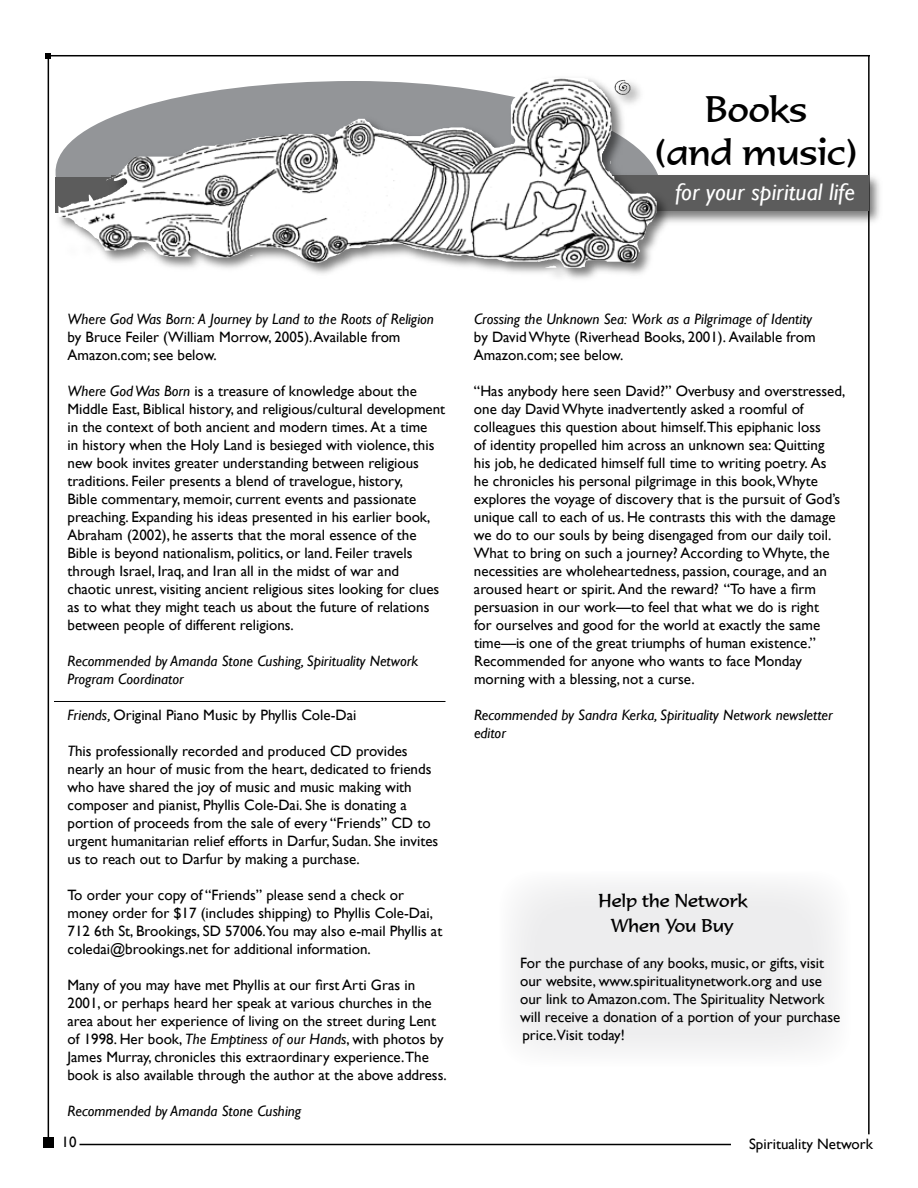
<style>
.page{position:relative;width:918px;height:1188px;background:#fff}
.page>*{position:absolute;margin:0;border:0;box-sizing:border-box;transform-origin:0 0}
.t1{font:36px/43.2px "Formal 436 BT";color:#000;text-align:center}
.t2{font:italic 24px "Gill Sans";color:#fff}
.t3{font:18px/25.2px "Formal 436 BT";color:#000;text-align:center}
.t4{font:15px/18px "Gill Sans";color:#000}
.t5{font:italic 15px/18px "Gill Sans";color:#000}
.s1{font-style:italic}
</style>
<div class="page">
<div style="left:44px;top:1138px;width:10px;height:10px;background:#000"></div>
<hr style="left:80px;top:1144px;width:651px;height:1px;background:#000">
<hr style="left:48px;top:55px;width:822px;height:1px;background:#000">
<svg style="left:45px;top:53px;width:6px;height:6px"></svg>
<hr style="left:868px;top:55px;width:2px;height:1079px;background:#000">
<hr style="left:48px;top:54px;width:1px;height:1088px;background:#000">
<div style="left:108px;top:172px;width:776px;height:54px;background:#000;opacity:.52"></div>
<div style="left:111px;top:175px;width:757px;height:36px;background:#5c5c5c"></div>
<div style="left:55px;top:74px;width:617px;height:210px;background:#000;opacity:.52"></div>
<img style="left:499px;top:81px;width:158px;height:187px">
<hr style="left:54px;top:701px;width:392px;height:1px;background:#000">
<div style="left:500px;top:871px;width:350px;height:195px;background:#ededee;border-radius:36px"></div>
<h1 class="t1" style="left:655px;top:87px;width:204px">Books<br>(and music)</h1>
<h2 class="t2" style="left:675px;top:177px;width:181px">for your spiritual life</h2>
<p class="t5" style="left:68px;top:310px;width:368px">Where God Was Born: A Journey by Land to the Roots of Religion</p>
<p class="t4" style="left:68px;top:328px;width:335px">by Bruce Feiler (William Morrow, 2005).Available from<br>Amazon.com; see below.</p>
<p class="t4" style="left:68px;top:382px;width:379px"><span class="s1">Where God Was Born</span> is a treasure of knowledge about the Middle East, Biblical history, and religious/cultural development in the context of both ancient and modern times. At a time<br>in history when the Holy Land is besieged with violence, this new book invites greater understanding between religious traditions. Feiler presents a blend of travelogue, history,<br>Bible commentary, memoir, current events and passionate preaching. Expanding his ideas presented in his earlier book, Abraham (2002), he asserts that the moral essence of the Bible is beyond nationalism, politics, or land. Feiler travels through Israel, Iraq, and Iran all in the midst of war and chaotic unrest, visiting ancient religious sites looking for clues as to what they might teach us about the future of relations between people of different religions.</p>
<p class="t5" style="left:68px;top:652px;width:352px">Recommended by Amanda Stone Cushing, Spirituality Network<br>Program Coordinator</p>
<p class="t4" style="left:68px;top:706px;width:291px"><span class="s1">Friends,</span> Original Piano Music by Phyllis Cole-Dai</p>
<p class="t4" style="left:68px;top:742px;width:372px"><span class="s1">T</span>his professionally recorded and produced CD provides nearly an hour of music from the heart, dedicated to friends who have shared the joy of music and music making with composer and pianist, Phyllis Cole-Dai. She is donating a portion of proceeds from the sale of every “Friends” CD to urgent humanitarian relief efforts in Darfur, Sudan. She invites us to reach out to Darfur by making a purchase.</p>
<p class="t4" style="left:68px;top:886px;width:376px">To order your copy of “Friends” please send a check or money order for $17 (includes shipping) to Phyllis Cole-Dai, 712 6th St, Brookings, SD 57006.You may also e-mail Phyllis at coledai@brookings.net for additional information.</p>
<p class="t4" style="left:67px;top:976px;width:381px">Many of you may have met Phyllis at our first Arti Gras in 2001, or perhaps heard her speak at various churches in the area about her experience of living on the street during Lent of 1998. Her book, <span class="s1">The Emptiness of our Hands</span>, with photos by James Murray, chronicles this extraordinary experience.The book is also available through the author at the above address.</p>
<p class="t5" style="left:68px;top:1102px;width:235px">Recommended by Amanda Stone Cushing</p>
<p class="t5" style="left:474px;top:311px;width:340px">Crossing the Unknown Sea: Work as a Pilgrimage of Identity</p>
<p class="t4" style="left:474px;top:329px;width:343px">by DavidWhyte (Riverhead Books, 2001). Available from<br>Amazon.com; see below.</p>
<p class="t4" style="left:474px;top:383px;width:373px">“Has anybody here seen David?” Overbusy and overstressed, one day DavidWhyte inadvertently asked a roomful of colleagues this question about himself.This epiphanic loss<br>of identity propelled him across an unknown sea: Quitting<br>his job, he dedicated himself full time to writing poetry. As<br>he chronicles his personal pilgrimage in this book,Whyte explores the voyage of discovery that is the pursuit of God’s unique call to each of us. He contrasts this with the damage we do to our souls by being disengaged from our daily toil.<br>What to bring on such a journey? According toWhyte, the necessities are wholeheartedness, passion, courage, and an aroused heart or spirit.And the reward? “To have a firm persuasion in our work—to feel that what we do is right<br>for ourselves and good for the world at exactly the same time—is one of the great triumphs of human existence.” Recommended for anyone who wants to face Monday morning with a blessing, not a curse.</p>
<p class="t5" style="left:474px;top:707px;width:360px">Recommended by Sandra Kerka, Spirituality Network newsletter editor</p>
<p class="t3" style="left:599px;top:888px;width:151px">Help the Network<br>When You Buy</p>
<p class="t4" style="left:520px;top:954px;width:322px">For the purchase of any books, music, or gifts, visit our website, www.spiritualitynetwork.org and use our link to Amazon.com. The Spirituality Network will receive a donation of a portion of your purchase price.Visit today!</p>
<p class="t4" style="left:62px;top:1134px;width:16px">10</p>
<p class="t4" style="left:749px;top:1135px;width:125px">Spirituality Network</p>
</div>
